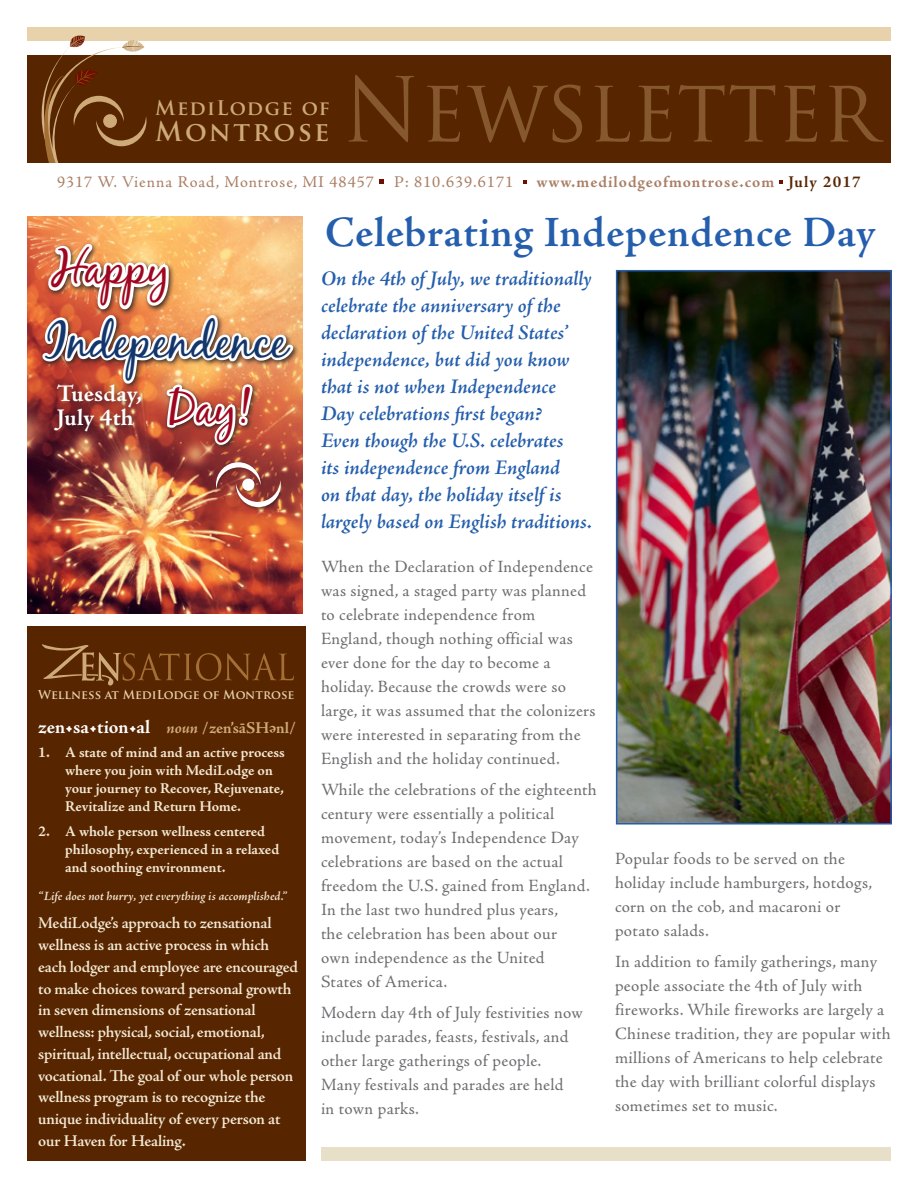
<style>
.page{position:relative;width:918px;height:1188px;background:#fff}
.page>*{position:absolute;margin:0;border:0;box-sizing:border-box;transform-origin:0 0}
.t1{font:87px "Trajan Pro";color:#86582d;scale:.94 1}
.t2{font:49.05px "Black Jack";color:#12366d}
.t3{font:46.5px "Black Jack";color:#9f061f}
.t4{font:600 43.5px "Adobe Jenson Pro";letter-spacing:.015em;color:#245eac}
.t5{font:700 26.4px "Trajan Pro";letter-spacing:.095em;color:#ceaa78}
.t6{font:700 24px/24px "Adobe Jenson Pro";color:#fff}
.t7{font:italic 600 21px/27px "Adobe Jenson Pro";color:#245eac}
.t8{font:700 19.65px "Trajan Pro";letter-spacing:.07em;color:#ceaa78}
.t9{font:700 19.5px "Adobe Jenson Pro";color:#fff}
.t10{font:17.25px/24px "Adobe Jenson Pro";letter-spacing:.015em;color:#6c6d70}
.t11{font:600 16.5px/21.8px "Adobe Jenson Pro";letter-spacing:-.015em;color:#f3e8d3}
.t12{font:16.5px "Adobe Jenson Pro";letter-spacing:.06em;color:#a97e64}
.t13{font:700 16.5px "Adobe Jenson Pro";letter-spacing:.055em;color:#a97e64}
.t14{font:700 15px/18px "Adobe Jenson Pro";letter-spacing:-.005em;color:#f3e8d3}
.t15{font:italic 600 12.75px "Adobe Jenson Pro";color:#f3e8d3}
.t16{font:700 12px "Trajan Pro";color:#e7d2ac}
.s1{color:#572500}
.s2{font-style:italic;font-size:16.5px;color:#ceaa78}
.s3{font-size:16.5px;color:#ceaa78}
</style>
<div class="page">
<div style="left:27px;top:55px;width:864px;height:108px;background:#572500"></div>
<div style="left:27px;top:27px;width:864px;height:13px;background:#e7d2ac"></div>
<svg style="left:379px;top:179px;width:5px;height:5px"></svg>
<svg style="left:42px;top:36px;width:104px;height:127px"></svg>
<div style="left:103px;top:114px;width:14px;height:14px;background:#ceaa78;border-radius:50%"></div>
<div style="left:27px;top:626px;width:279px;height:535px;background:#572500"></div>
<svg style="left:42px;top:644px;width:252px;height:42px"></svg>
<svg style="left:269px;top:726px;width:7px;height:7px"></svg>
<div style="left:321px;top:1147px;width:570px;height:14px;background:#e7dfc7"></div>
<img style="left:619px;top:273px;width:270px;height:549px">
<div style="left:616px;top:270px;width:276px;height:555px;border:2px solid #245eac"></div>
<img style="left:27px;top:216px;width:276px;height:398px">
<img style="left:38px;top:240px;width:260px;height:316px">
<p class="t8" style="left:155px;top:96px;width:176px">MediLodge of</p>
<p class="t5" style="left:155px;top:115px;width:176px">Montrose</p>
<p class="t1" style="left:343px;top:55px;width:570px">Newsletter</p>
<p class="t12" style="left:57px;top:172px;width:458px">9317 W. Vienna Road, Montrose, MI 48457 P: 810.639.6171</p>
<p class="t13" style="left:536px;top:172px;width:326px">www.medilodgeofmontrose.com <span class="s1">July 2017</span></p>
<p class="t3" style="left:52px;top:240px;width:119px">Happy</p>
<p class="t2" style="left:45px;top:311px;width:244px">Independence</p>
<p class="t6" style="left:57px;top:382px;width:87px">Tuesday,<br>July 4th</p>
<p class="t3" style="left:168px;top:380px;width:85px">Day!</p>
<p class="t16" style="left:38px;top:687px;width:257px">Wellness at MediLodge of Montrose</p>
<p class="t9" style="left:38px;top:715px;width:259px">zen•sa•tion•al <span class="s2">noun</span> <span class="s3">/zen’sāSH nl/</span></p>
<p class="t14" style="left:65px;top:744px;width:221px;text-indent:-27px">1. A state of mind and an active process where you join with MediLodge on your journey to Recover, Rejuvenate, Revitalize and Return Home.</p>
<p class="t14" style="left:65px;top:823px;width:216px;text-indent:-27px">2. A whole person wellness centered philosophy, experienced in a relaxed and soothing environment.</p>
<p class="t15" style="left:38px;top:889px;width:251px">“Life does not hurry, yet everything is accomplished.”</p>
<p class="t11" style="left:38px;top:913px;width:261px">MediLodge’s approach to zensational wellness is an active process in which each lodger and employee are encouraged to make choices toward personal growth in seven dimensions of zensational wellness: physical, social, emotional, spiritual, intellectual, occupational and vocational. The goal of our whole person wellness program is to recognize the unique individuality of every person at our Haven for Healing.</p>
<p class="t4" style="left:325px;top:208px;width:552px">Celebrating Independence Day</p>
<p class="t7" style="left:321px;top:266px;width:273px">On the 4th of July, we traditionally celebrate the anniversary of the declaration of the United States’ independence, but did you know that is not when Independence<br>Day celebrations first began?<br>Even though the U.S. celebrates<br>its independence from England<br>on that day, the holiday itself is largely based on English traditions.</p>
<p class="t10" style="left:321px;top:555px;width:276px">When the Declaration of Independence was signed, a staged party was planned to celebrate independence from England, though nothing official was ever done for the day to become a holiday. Because the crowds were so large, it was assumed that the colonizers were interested in separating from the English and the holiday continued.</p>
<p class="t10" style="left:321px;top:778px;width:277px">While the celebrations of the eighteenth century were essentially a political movement, today’s Independence Day celebrations are based on the actual freedom the U.S. gained from England.<br>In the last two hundred plus years,<br>the celebration has been about our<br>own independence as the United<br>States of America.</p>
<p class="t10" style="left:321px;top:1001px;width:263px">Modern day 4th of July festivities now include parades, feasts, festivals, and other large gatherings of people.<br>Many festivals and parades are held<br>in town parks.</p>
<p class="t10" style="left:615px;top:847px;width:259px">Popular foods to be served on the holiday include hamburgers, hotdogs, corn on the cob, and macaroni or potato salads.</p>
<p class="t10" style="left:615px;top:950px;width:277px">In addition to family gatherings, many people associate the 4th of July with fireworks. While fireworks are largely a Chinese tradition, they are popular with millions of Americans to help celebrate the day with brilliant colorful displays sometimes set to music.</p>
</div>
